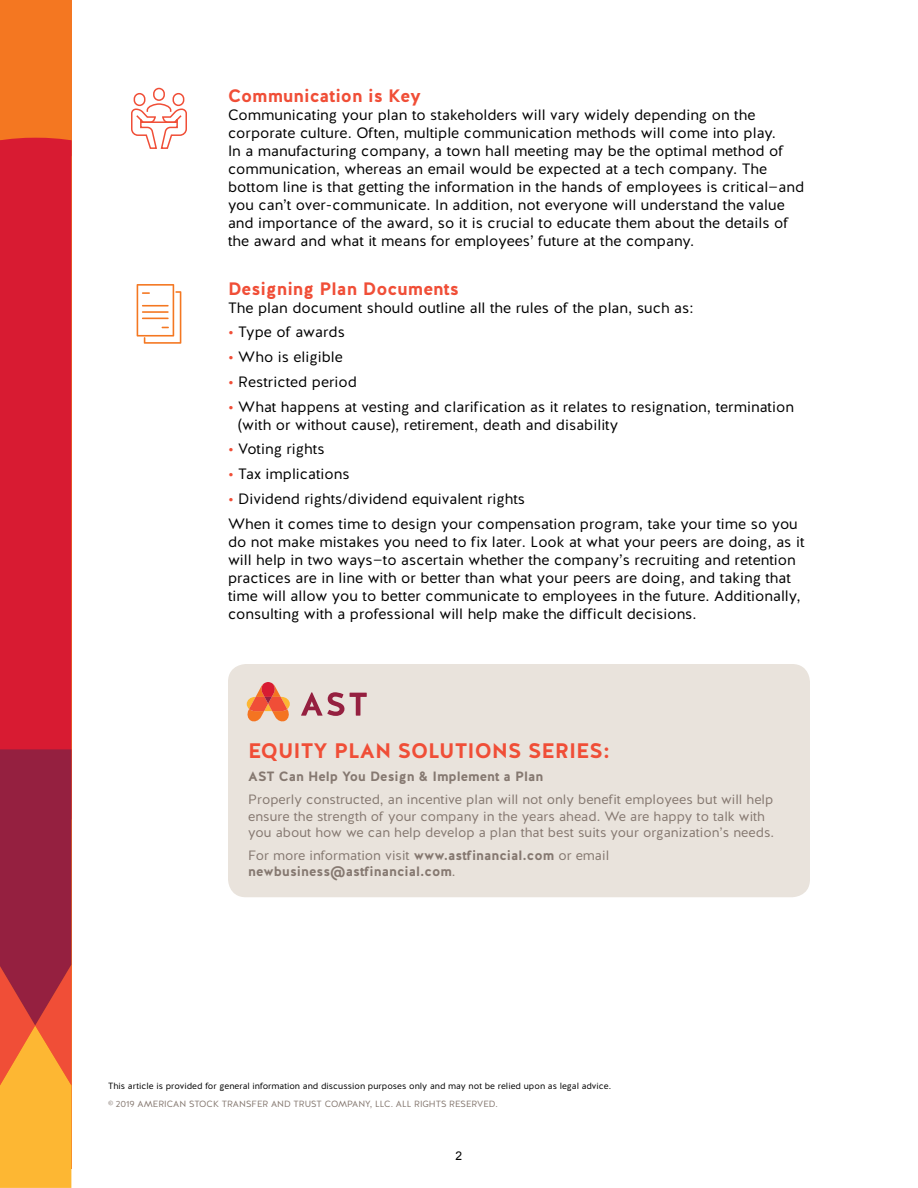
<style>
.page{position:relative;width:918px;height:1188px;background:#fff}
.page>*{position:absolute;margin:0;border:0;box-sizing:border-box;transform-origin:0 0}
.t1{font:700 21px "Halis GR";color:#f04e37}
.t2{font:700 18px "Halis GR";color:#f04e37}
.t3{font:15px/18px "Halis GR";color:#000}
.t4{font:13.5px/16.2px "Halis GR";color:#857870}
.t5{font:700 13.5px/16.2px "Halis GR";color:#857870}
.t6{font:12px "Arial";color:#000}
.t7{font:9px "Halis GR";color:#000}
.t8{font:9px "Halis GR";color:#857870}
.s1{color:#f04e37}
.s2{font-weight:400}
</style>
<div class="page">
<div style="left:0;top:0;width:71px;height:1169px;background:#f47721"></div>
<div style="left:0;top:156px;width:71px;height:593px;background:#d81b32"></div>
<svg style="left:0;top:749px;width:71px;height:439px;background:#c0533a"></svg>
<svg style="left:0;top:138px;width:71px;height:18px"></svg>
<svg style="left:137px;top:284px;width:44px;height:60px"></svg>
<div style="left:134px;top:93px;width:11px;height:13px;border:2px solid #f04e37;border-radius:5px"></div>
<svg style="left:131px;top:103px;width:56px;height:46px"></svg>
<div style="left:173px;top:93px;width:11px;height:13px;border:2px solid #f04e37;border-radius:5px"></div>
<hr style="left:141px;top:121px;width:36px;height:2px;background:#f04e37">
<div style="left:153px;top:88px;width:12px;height:13px;border:2px solid #f04e37;border-radius:5px"></div>
<div style="left:228px;top:664px;width:582px;height:233px;background:#e9e3dc;border-radius:18px"></div>
<svg style="left:301px;top:692px;width:66px;height:24px"></svg>
<svg style="left:247px;top:682px;width:43px;height:39px"></svg>
<p class="t2" style="left:228px;top:84px;width:195px">Communication is Key</p>
<p class="t3" style="left:228px;top:106px;width:578px">Communicating your plan to stakeholders will vary widely depending on the corporate culture. Often, multiple communication methods will come into play.<br>In a manufacturing company, a town hall meeting may be the optimal method of communication, whereas an email would be expected at a tech company. The bottom line is that getting the information in the hands of employees is critical—and you can’t over-communicate. In addition, not everyone will understand the value and importance of the award, so it is crucial to educate them about the details of the award and what it means for employees’ future at the company.</p>
<p class="t2" style="left:228px;top:277px;width:232px">Designing Plan Documents</p>
<p class="t3" style="left:228px;top:299px;width:467px">The plan document should outline all the rules of the plan, such as:</p>
<p class="t3" style="left:228px;top:324px;width:118px"><span class="s1">•</span> Type of awards</p>
<p class="t3" style="left:228px;top:348px;width:116px"><span class="s1">•</span> Who is eligible</p>
<p class="t3" style="left:228px;top:373px;width:131px"><span class="s1">•</span> Restricted period</p>
<p class="t3" style="left:238px;top:398px;width:557px;text-indent:-10px"><span class="s1">•</span> What happens at vesting and clarification as it relates to resignation, termination (with or without cause), retirement, death and disability</p>
<p class="t3" style="left:228px;top:441px;width:98px"><span class="s1">•</span> Voting rights</p>
<p class="t3" style="left:228px;top:465px;width:123px"><span class="s1">•</span> Tax implications</p>
<p class="t3" style="left:228px;top:487px;width:571px;line-height:24.8px"><span class="s1">•</span> Dividend rights/dividend equivalent rights<br>When it comes time to design your compensation program, take your time so you</p>
<p class="t3" style="left:228px;top:533px;width:578px">do not make mistakes you need to fix later. Look at what your peers are doing, as it will help in two ways—to ascertain whether the company’s recruiting and retention practices are in line with or better than what your peers are doing, and taking that time will allow you to better communicate to employees in the future. Additionally, consulting with a professional will help make the difficult decisions.</p>
<h1 class="t1" style="left:248px;top:738px;width:363px">EQUITY PLAN SOLUTIONS SERIES:</h1>
<p class="t5" style="left:248px;top:769px;width:297px">AST Can Help You Design &amp; Implement a Plan</p>
<p class="t4" style="left:248px;top:792px;width:528px">Properly constructed, an incentive plan will not only benefit employees but will help ensure the strength of your company in the years ahead. We are happy to talk with you about how we can help develop a plan that best suits your organization’s needs.</p>
<p class="t5" style="left:248px;top:847px;width:363px"><span class="s2">For more information visit</span> www.astfinancial.com <span class="s2">or email </span>newbusiness@astfinancial.com<span class="s2">.</span></p>
<p class="t7" style="left:108px;top:1081px;width:505px">This article is provided for general information and discussion purposes only and may not be relied upon as legal advice.</p>
<p class="t8" style="left:108px;top:1098px;width:391px">© 2019 AMERICAN STOCK TRANSFER AND TRUST COMPANY, LLC. ALL RIGHTS RESERVED.</p>
<p class="t6" style="left:456px;top:1148px;width:8px">2</p>
</div>
